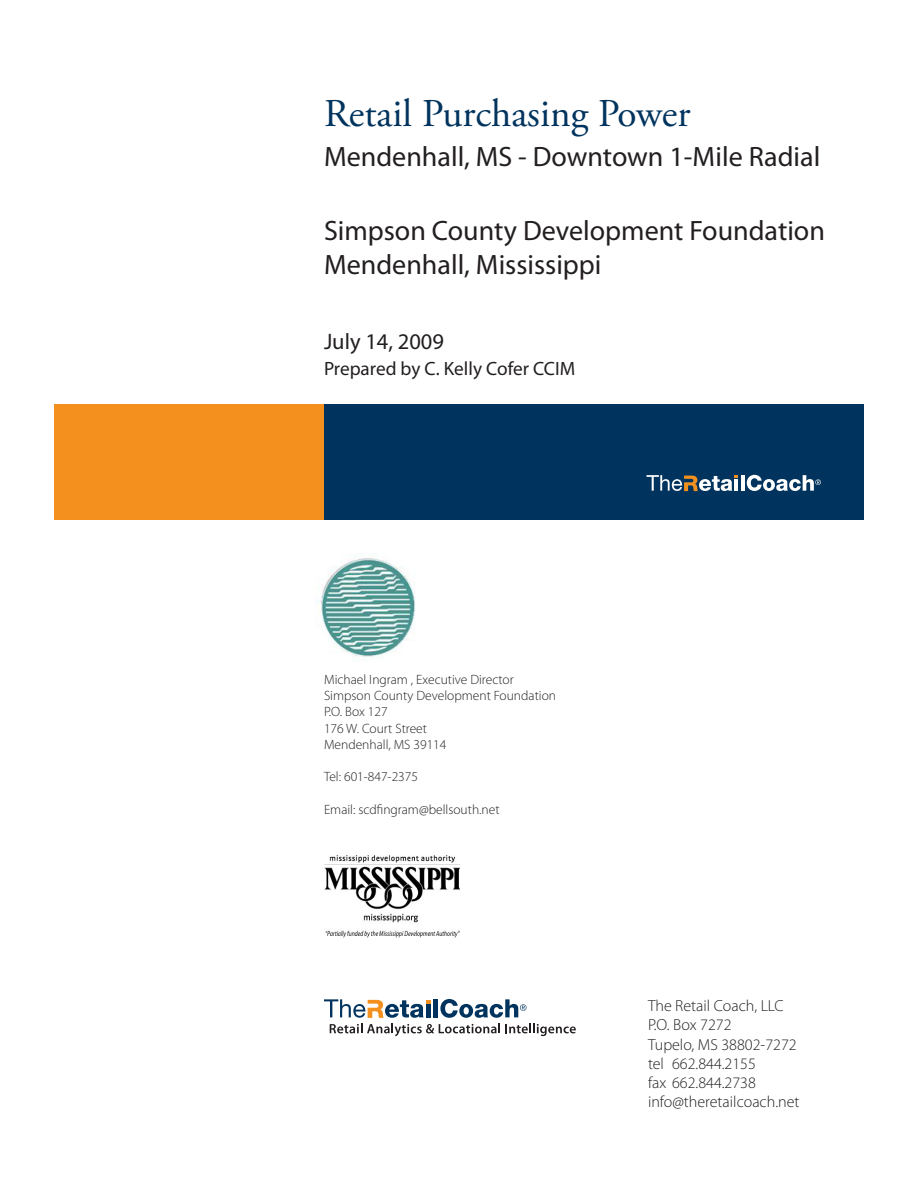
<style>
.page{position:relative;width:918px;height:1188px;background:#fff}
.page>*{position:absolute;margin:0;border:0;box-sizing:border-box;transform-origin:0 0}
.RLA_HEADER_NONTOC{font:39.3px "Adobe Garamond Pro";color:#00345e}
.RLA_ORGANIZATION{font:28.05px "Myriad Pro";color:#231f20}
.RLA_DATE{font:22.5px "Myriad Pro";color:#231f20}
.RLA_PREPARED_BY{font:19.2px "Myriad Pro";color:#231f20}
.RLA_ADDRESS_BLOCK{font:300 16.05px "Myriad Pro";color:#231f20}
.RLA_CONTACT{font:300 13.5px "Myriad Pro";color:#231f20}
</style>
<div class="page">
<div style="left:54px;top:404px;width:328px;height:116px;background:#f4901d"></div>
<div style="left:324px;top:404px;width:539px;height:116px;background:#00345e"></div>
<div style="left:433px;top:999px;width:5px;height:18px;background:#00345e"></div>
<svg style="left:440px;top:999px;width:87px;height:19px"></svg>
<svg style="left:324px;top:999px;width:106px;height:19px"></svg>
<hr style="left:426px;top:1005px;width:4px;height:13px;background:#00345e">
<svg style="left:330px;top:1024px;width:246px;height:12px"></svg>
<hr style="left:741px;top:475px;width:3px;height:16px;background:#fff">
<svg style="left:747px;top:475px;width:74px;height:16px"></svg>
<svg style="left:646px;top:475px;width:92px;height:16px"></svg>
<hr style="left:734px;top:480px;width:4px;height:11px;background:#fff">
<img style="left:317px;top:556px;width:98px;height:103px">
<img style="left:324px;top:855px;width:135px;height:83px">
<p class="RLA_HEADER_NONTOC" style="left:324px;top:90px;width:368px">Retail Purchasing Power</p>
<p class="RLA_ORGANIZATION" style="left:324px;top:139px;width:498px">Mendenhall, MS - Downtown 1-Mile Radial</p>
<p class="RLA_ORGANIZATION" style="left:324px;top:214px;width:502px">Simpson County Development Foundation</p>
<p class="RLA_ORGANIZATION" style="left:324px;top:247px;width:279px">Mendenhall, Mississippi</p>
<p class="RLA_DATE" style="left:324px;top:328px;width:121px">July 14, 2009</p>
<p class="RLA_PREPARED_BY" style="left:324px;top:357px;width:253px">Prepared by C. Kelly Cofer CCIM</p>
<p class="RLA_CONTACT" style="left:324px;top:671px;width:191px">Michael Ingram , Executive Director</p>
<p class="RLA_CONTACT" style="left:324px;top:688px;width:234px">Simpson County Development Foundation</p>
<p class="RLA_CONTACT" style="left:324px;top:704px;width:65px">P.O. Box 127</p>
<p class="RLA_CONTACT" style="left:324px;top:720px;width:104px">176 W. Court Street</p>
<p class="RLA_CONTACT" style="left:324px;top:736px;width:124px">Mendenhall, MS 39114</p>
<p class="RLA_CONTACT" style="left:324px;top:769px;width:96px">Tel: 601-847-2375</p>
<p class="RLA_CONTACT" style="left:324px;top:801px;width:177px">Email: scdfingram@bellsouth.net</p>
<p class="RLA_ADDRESS_BLOCK" style="left:648px;top:996px;width:137px">The Retail Coach, LLC</p>
<p class="RLA_ADDRESS_BLOCK" style="left:648px;top:1015px;width:85px">P.O. Box 7272</p>
<p class="RLA_ADDRESS_BLOCK" style="left:648px;top:1035px;width:150px">Tupelo, MS 38802-7272</p>
<p class="RLA_ADDRESS_BLOCK" style="left:648px;top:1054px;width:109px">tel 662.844.2155</p>
<p class="RLA_ADDRESS_BLOCK" style="left:648px;top:1073px;width:109px">fax 662.844.2738</p>
<p class="RLA_ADDRESS_BLOCK" style="left:648px;top:1092px;width:153px">info@theretailcoach.net</p>
</div>
